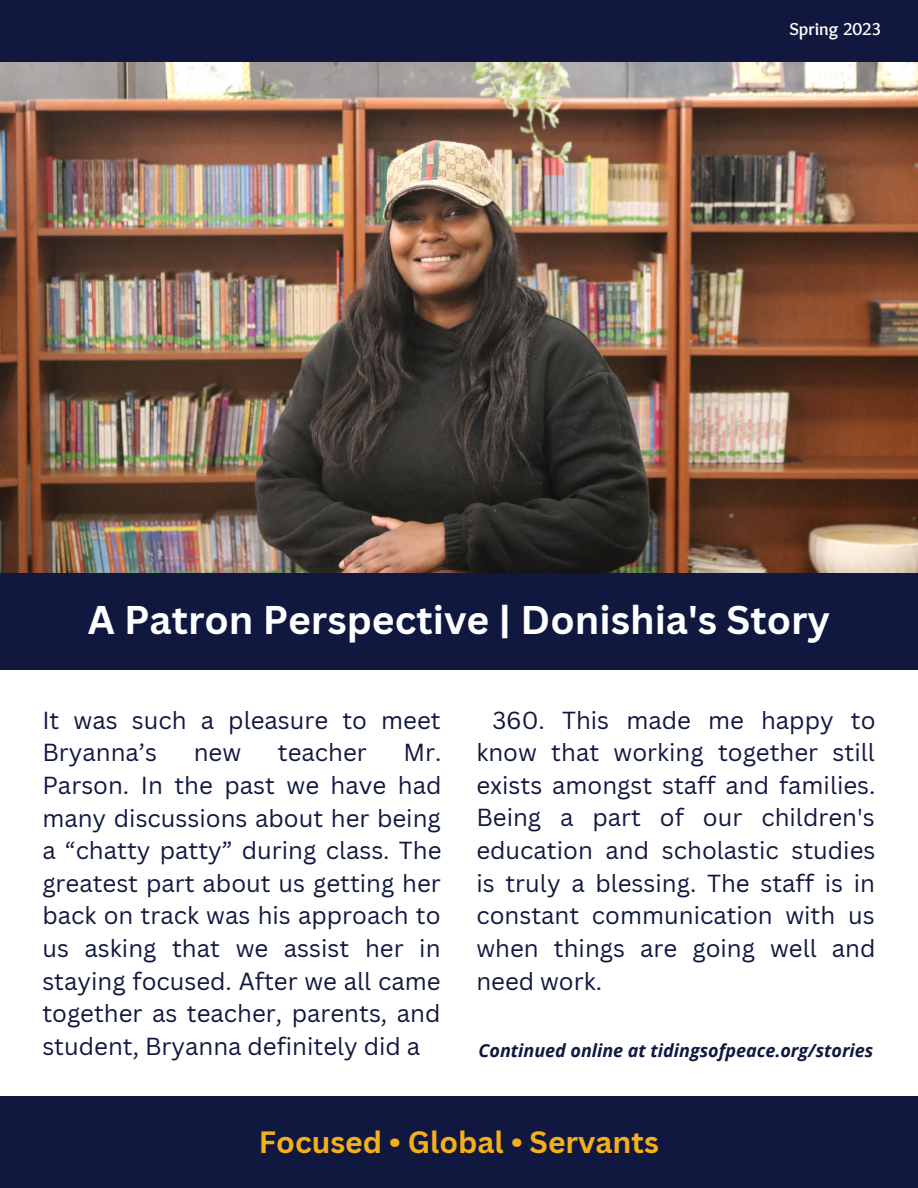
<style>
.page{position:relative;width:918px;height:1188px;background:#fff}
.page>*{position:absolute;margin:0;border:0;box-sizing:border-box;transform-origin:0 0}
.t1{font:700 39px "Canva Sans";color:#fff}
.t2{font:700 30px "Canva Sans";color:#f5b019}
.t3{font:24px/32.7px "Canva Sans";color:#111840;text-align:justify}
.t4{font:italic 700 18px "Open Sans";color:#111840}
.t5{font:700 18px "Sukar";color:#fff}
</style>
<div class="page">
<div style="left:0;top:0;width:918px;height:670px;background:#111840"></div>
<img style="left:0;top:62px;width:918px;height:511px">
<div style="left:0;top:1096px;width:918px;height:92px;background:#111840"></div>
<p class="t5" style="left:789px;top:18px;width:93px">Spring 2023</p>
<h1 class="t1" style="left:88px;top:593px;width:744px">A Patron Perspective | Donishia's Story</h1>
<p class="t3" style="left:42px;top:703px;width:400px">It was such a pleasure to meet<br>Bryanna’s</p>
<p class="t3" style="left:194px;top:736px;width:49px">new</p>
<p class="t3" style="left:278px;top:736px;width:90px">teacher</p>
<p class="t3" style="left:42px;top:736px;width:401px;text-indent:361px">Mr.<br>Parson. In the past we have had many discussions about her being a “chatty patty” during class. The greatest part about us getting her back on track was his approach to us asking that we assist her in staying focused. After we all came together as teacher, parents, and student, Bryanna definitely did a</p>
<p class="t3" style="left:476px;top:703px;width:401px;text-indent:16px">360. This made me happy to know that working together still exists amongst staff and families.<br>Being a part of our children's education and scholastic studies is truly a blessing. The staff is in constant communication with us when things are going well and need work.</p>
<p class="t4" style="left:479px;top:1037px;width:396px">Continued online at tidingsofpeace.org/stories</p>
<p class="t2" style="left:259px;top:1121px;width:402px">Focused • Global • Servants</p>
</div>
